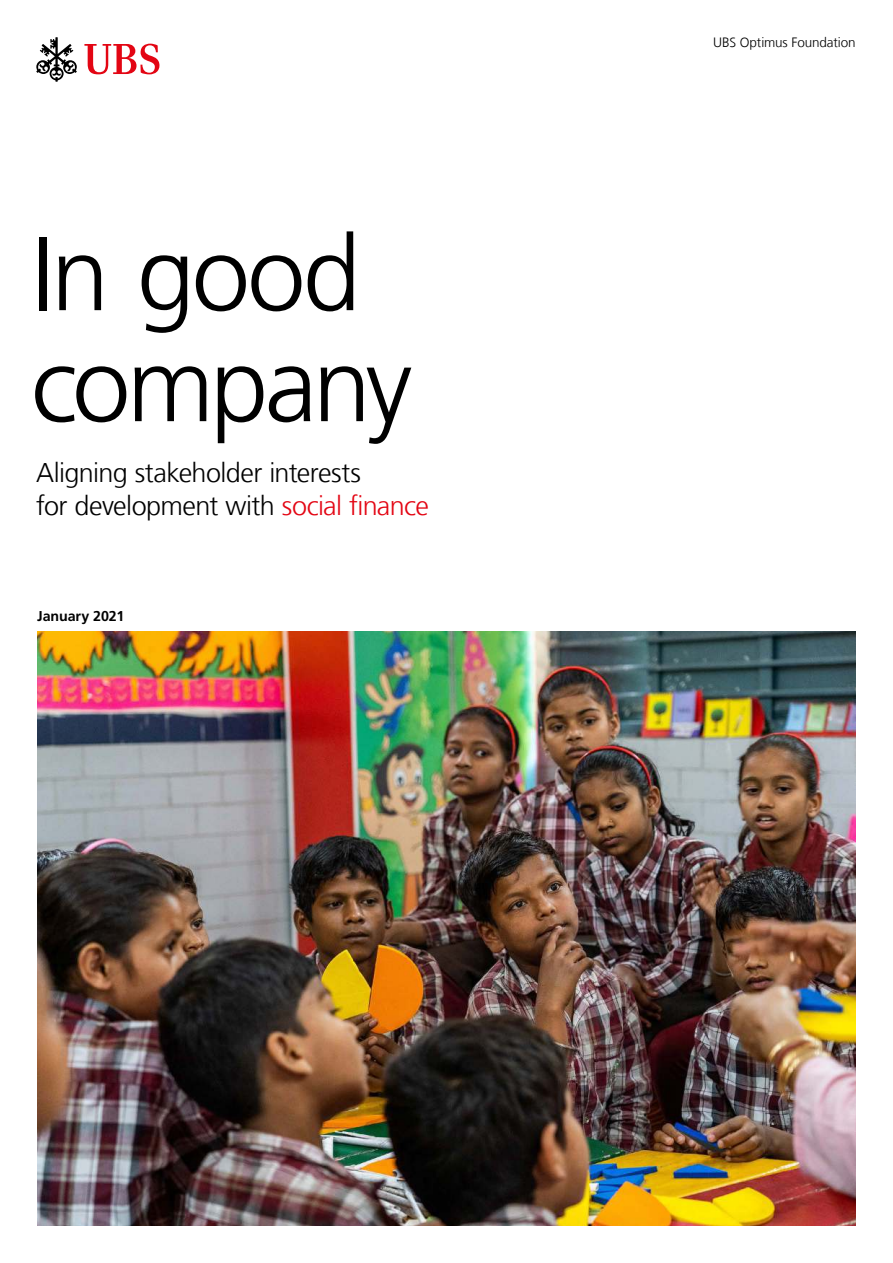
<style>
.page{position:relative;width:893px;height:1263px;background:#fff}
.page>*{position:absolute;margin:0;border:0;box-sizing:border-box;transform-origin:0 0}
.t1{font:300 105px/111px "Frutiger LT Com";letter-spacing:-.035em;color:#000}
.t2{font:300 27px/32.4px "Frutiger LT Com";letter-spacing:-.025em;color:#000}
.t3{font:700 14.25px "Frutiger LT Com";letter-spacing:-.005em;color:#000}
.t4{font:300 13.5px "Frutiger LT Com";letter-spacing:-.01em;color:#000}
.s1{color:#e30513}
</style>
<div class="page">
<svg style="left:36px;top:37px;width:41px;height:45px"></svg>
<svg style="left:84px;top:44px;width:75px;height:30px"></svg>
<img style="left:37px;top:631px;width:819px;height:595px">
<h1 class="t1" style="left:31px;top:226px;width:383px">In good company</h1>
<p class="t2" style="left:36px;top:459px;width:394px">Aligning stakeholder interests<br>for development with <span class="s1">social finance</span></p>
<p class="t3" style="left:37px;top:610px;width:89px">January 2021</p>
<p class="t4" style="left:713px;top:37px;width:144px">UBS Optimus Foundation</p>
</div>
